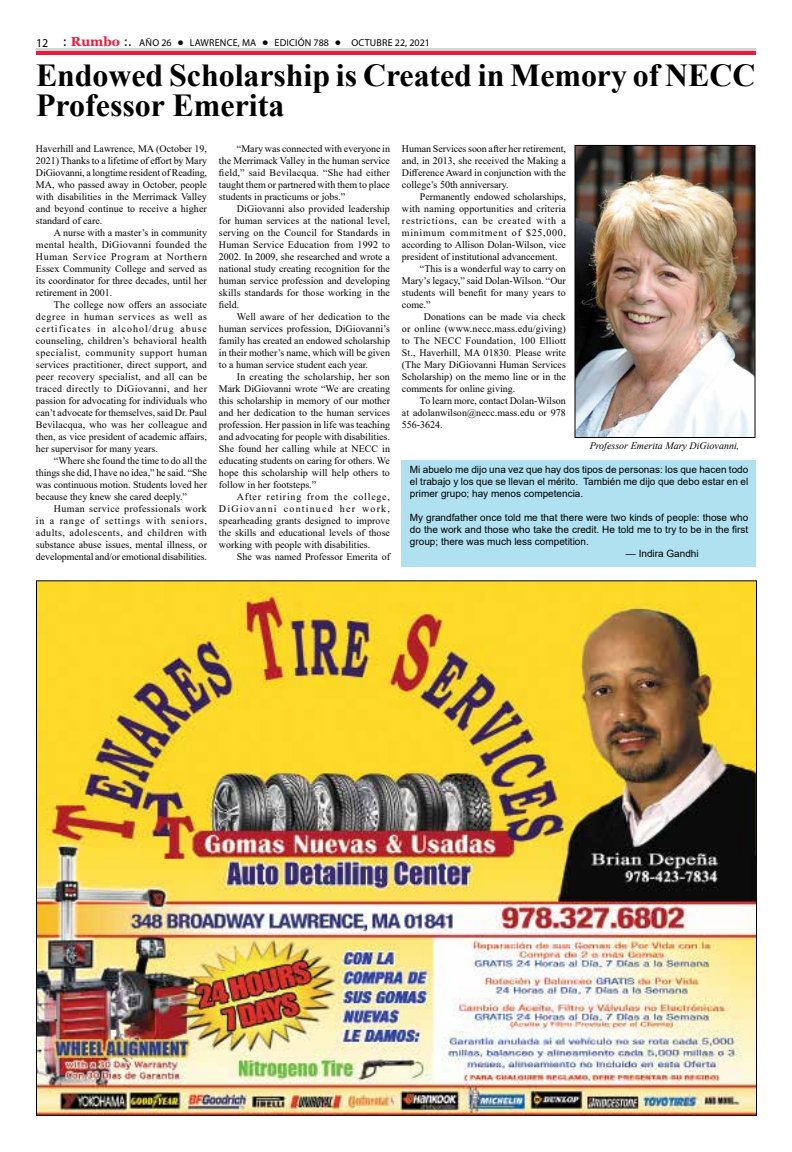
<style>
.page{position:relative;width:792px;height:1152px;background:#fff}
.page>*{position:absolute;margin:0;border:0;box-sizing:border-box;transform-origin:0 0}
.t1{font:700 32px/30px "Times New Roman";letter-spacing:-.005em;color:#000}
.t2{font:10px/12px "Times New Roman";color:#000;text-align:justify}
.t3{font:10px/12px "Arial";color:#000;text-align:justify}
.t4{font:10px "Times New Roman";letter-spacing:.02em;color:#000}
.t5{font:10px "Myriad Pro";letter-spacing:.02em;color:#000}
.t6{font:italic 10px "Times New Roman";color:#000}
.t7{font:10px "Times New Roman";letter-spacing:.07em;color:#000}
.t8{font:10px "Times New Roman";letter-spacing:.065em;color:#000}
.s1{font-size:12px}
.s2{font-family:"Tahoma";font-size:12px}
.s3{font-family:"Georgia";font-weight:700;font-size:13px;color:#ed1a3b}
.s4{font-family:"Tahoma";font-weight:700;color:#fff}
</style>
<div class="page">
<div style="left:36px;top:50px;width:720px;height:5px;background:#ed1a3b"></div>
<hr style="left:36px;top:48px;width:720px;height:2px;background:#d1d3d4">
<img style="left:38px;top:582px;width:717px;height:532px">
<div style="left:402px;top:460px;width:354px;height:107px;background:#b0e1f0"></div>
<img style="left:577px;top:147px;width:176px;height:289px">
<div style="left:575px;top:145px;width:180px;height:293px;border:1px solid #000"></div>
<p class="t5" style="left:36px;top:36px;width:395px"><span class="s1">12</span> <span class="s2">:</span> <span class="s3">Rumbo</span> <span class="s2">:.</span> AÑO 26 <span class="s4">•</span> LAWRENCE, MA <span class="s4">•</span> EDICIÓN 788 <span class="s4">•</span> OCTUBRE 22, 2021</p>
<h1 class="t1" style="left:36px;top:59px;width:721px">Endowed Scholarship is Created in Memory of NECC<br>Professor Emerita</h1>
<p class="t2" style="left:36px;top:143px;width:173px">Haverhill and Lawrence, MA (October 19, 2021) Thanks to a lifetime of effort by Mary DiGiovanni, a longtime resident of Reading, MA, who passed away in October, people with disabilities in the Merrimack Valley and beyond continue to receive a higher standard of care.</p>
<p class="t2" style="left:36px;top:227px;width:173px;text-indent:18px">A nurse with a master’s in community mental health, DiGiovanni founded the Human Service Program at Northern Essex Community College and served as its coordinator for three decades, until her retirement in 2001.</p>
<p class="t2" style="left:36px;top:299px;width:173px;text-indent:18px">The college now offers an associate degree in human services as well as certificates in alcohol/drug abuse counseling, children’s behavioral health specialist, community support human services practitioner, direct support, and peer recovery specialist, and all can be traced directly to DiGiovanni, and her passion for advocating for individuals who can’t advocate for themselves, said Dr. Paul Bevilacqua, who was her colleague and then, as vice president of academic affairs, her supervisor for many years.</p>
<p class="t2" style="left:36px;top:455px;width:173px;text-indent:18px">“Where she found the time to do all the things she did, I have no idea,” he said. “She was continuous motion. Students loved her because they knew she cared deeply.”</p>
<p class="t2" style="left:36px;top:503px;width:173px;text-indent:18px">Human service professionals work in a range of settings with seniors, adults, adolescents, and children with substance abuse issues, mental illness, or developmental and/or emotional disabilities.</p>
<p class="t2" style="left:219px;top:143px;width:173px;text-indent:18px">“Mary was connected with everyone in the Merrimack Valley in the human service field,” said Bevilacqua. “She had either taught them or partnered with them to place students in practicums or jobs.”</p>
<p class="t2" style="left:219px;top:203px;width:173px;text-indent:18px">DiGiovanni also provided leadership for human services at the national level, serving on the Council for Standards in Human Service Education from 1992 to 2002. In 2009, she researched and wrote a national study creating recognition for the human service profession and developing skills standards for those working in the field.</p>
<p class="t2" style="left:219px;top:311px;width:173px;text-indent:18px">Well aware of her dedication to the human services profession, DiGiovanni’s family has created an endowed scholarship in their mother’s name, which will be given to a human service student each year.</p>
<p class="t2" style="left:219px;top:371px;width:173px;text-indent:18px">In creating the scholarship, her son Mark DiGiovanni wrote “We are creating this scholarship in memory of our mother and her dedication to the human services profession. Her passion in life was teaching and advocating for people with disabilities.<br>She found her calling while at NECC in educating students on caring for others. We hope this scholarship will help others to follow in her footsteps.”</p>
<p class="t2" style="left:219px;top:491px;width:173px;text-indent:18px">After retiring from the college, DiGiovanni continued her work, spearheading grants designed to improve the skills and educational levels of those working with people with disabilities.</p>
<p class="t2" style="left:237px;top:551px;width:155px">She was named Professor Emerita of</p>
<p class="t2" style="left:402px;top:143px;width:165px">Human Services soon after her retirement, and, in 2013, she received the Making a Difference Award in conjunction with the college’s 50th anniversary.</p>
<p class="t2" style="left:420px;top:191px;width:147px">Permanently endowed scholarships,</p>
<p class="t2" style="left:402px;top:203px;width:165px">with naming opportunities and criteria</p>
<p class="t7" style="left:402px;top:214px;width:165px">restrictions, can be created with a</p>
<p class="t8" style="left:402px;top:226px;width:165px">minimum commitment of $25,000,</p>
<p class="t2" style="left:402px;top:239px;width:165px">according to Allison Dolan-Wilson, vice</p>
<p class="t2" style="left:402px;top:251px;width:157px">president of institutional advancement.</p>
<p class="t2" style="left:420px;top:263px;width:147px">“This is a wonderful way to carry on</p>
<p class="t2" style="left:402px;top:275px;width:165px">Mary’s legacy,” said Dolan-Wilson. “Our</p>
<p class="t2" style="left:402px;top:287px;width:165px">students will benefit for many years to</p>
<p class="t2" style="left:402px;top:299px;width:30px">come.”</p>
<p class="t2" style="left:424px;top:311px;width:144px">Donations can be made via check</p>
<p class="t4" style="left:402px;top:322px;width:165px">or online (www.necc.mass.edu/giving)</p>
<p class="t4" style="left:402px;top:334px;width:165px">to The NECC Foundation, 100 Elliott</p>
<p class="t2" style="left:402px;top:347px;width:165px">St., Haverhill, MA 01830. Please write</p>
<p class="t2" style="left:402px;top:359px;width:165px">(The Mary DiGiovanni Human Services</p>
<p class="t2" style="left:402px;top:371px;width:165px">Scholarship) on the memo line or in the</p>
<p class="t2" style="left:402px;top:383px;width:115px">comments for online giving.</p>
<p class="t2" style="left:420px;top:395px;width:147px">To learn more, contact Dolan-Wilson</p>
<p class="t2" style="left:402px;top:407px;width:165px">at adolanwilson@necc.mass.edu or 978</p>
<p class="t2" style="left:402px;top:419px;width:42px">556-3624.</p>
<p class="t6" style="left:590px;top:438px;width:151px">Professor Emerita Mary DiGiovanni,</p>
<p class="t3" style="left:410px;top:464px;width:340px">Mi abuelo me dijo una vez que hay dos tipos de personas: los que hacen todo el trabajo y los que se llevan el mérito. También me dijo que debo estar en el primer grupo; hay menos competencia.</p>
<p class="t3" style="left:410px;top:512px;width:340px">My grandfather once told me that there were two kinds of people: those who do the work and those who take the credit. He told me to try to be in the first group; there was much less competition.</p>
<p class="t3" style="left:626px;top:548px;width:74px">— Indira Gandhi</p>
</div>
